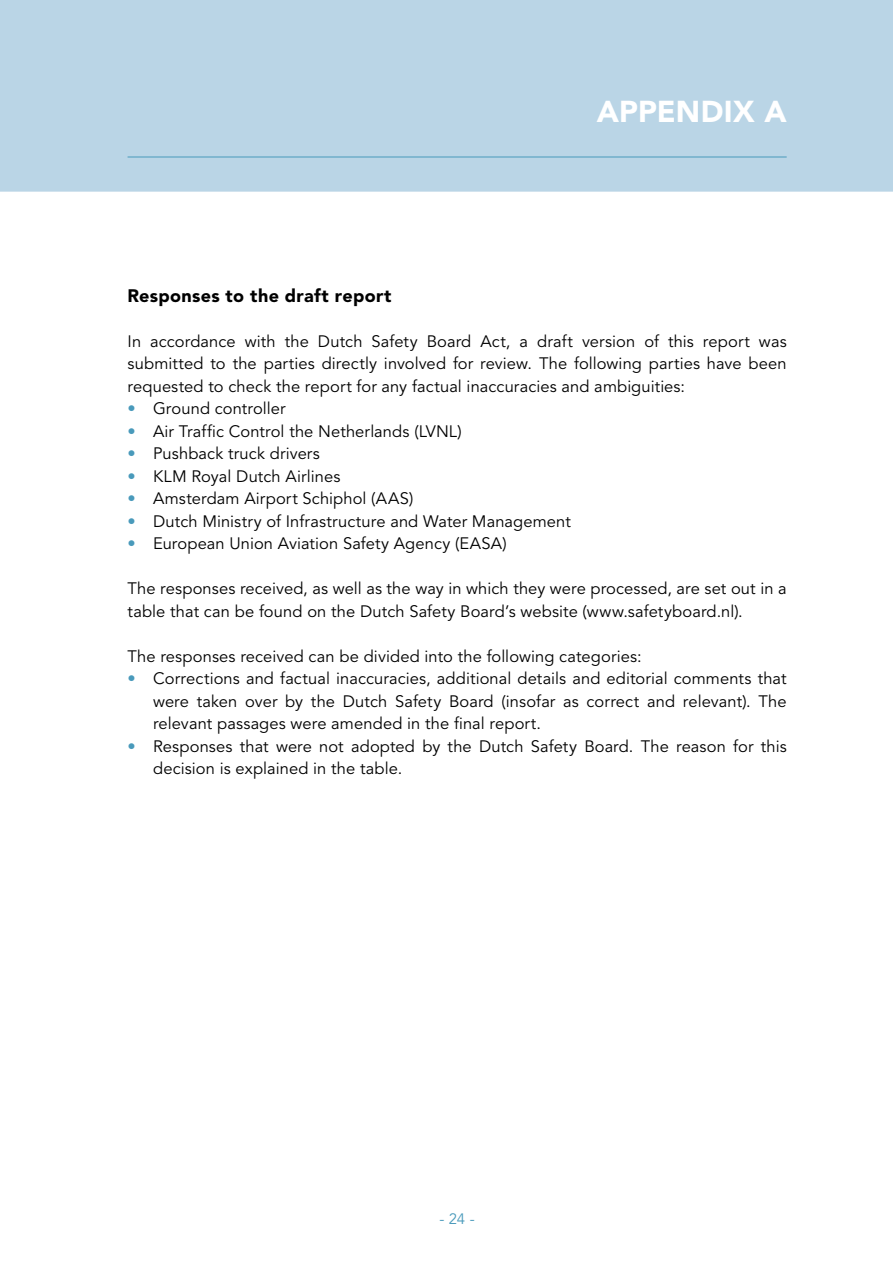
<style>
.page{position:relative;width:893px;height:1263px;background:#fff}
.page>*{position:absolute;margin:0;border:0;box-sizing:border-box;transform-origin:0 0}
.Hoofdstuk_kop_-nr{font:900 30px "Avenir LT Std";letter-spacing:.01em;color:#fff}
.Paragraaf_Kop_-nr{font:900 18px "Avenir LT Std";letter-spacing:.02em;color:#000}
.Bodytekst{font:16.5px/22.5px "Avenir LT Std";letter-spacing:.005em;color:#000;text-align:justify}
.t1{font:15px "Avenir LT Std";color:#499abb}
.s1{font-weight:900;color:#499abb}
</style>
<div class="page">
<div style="left:0;top:0;width:893px;height:192px;background:#bad5e6"></div>
<hr style="left:128px;top:157px;width:659px;height:1px;background:#499abb">
<p class="Hoofdstuk_kop_-nr" style="left:597px;top:93px;width:191px">APPENDIX A</p>
<p class="Paragraaf_Kop_-nr" style="left:128px;top:284px;width:265px">Responses to the draft report</p>
<p class="Bodytekst" style="left:128px;top:330px;width:661px">In accordance with the Dutch Safety Board Act, a draft version of this report was submitted to the parties directly involved for review. The following parties have been requested to check the report for any factual inaccuracies and ambiguities:</p>
<p class="Bodytekst" style="left:128px;top:398px;width:160px"><span class="s1">•</span> Ground controller</p>
<p class="Bodytekst" style="left:128px;top:420px;width:336px"><span class="s1">•</span> Air Traffic Control the Netherlands (LVNL)</p>
<p class="Bodytekst" style="left:128px;top:443px;width:194px"><span class="s1">•</span> Pushback truck drivers</p>
<p class="Bodytekst" style="left:128px;top:465px;width:214px"><span class="s1">•</span> KLM Royal Dutch Airlines</p>
<p class="Bodytekst" style="left:128px;top:488px;width:287px"><span class="s1">•</span> Amsterdam Airport Schiphol (AAS)</p>
<p class="Bodytekst" style="left:128px;top:510px;width:445px"><span class="s1">•</span> Dutch Ministry of Infrastructure and Water Management</p>
<p class="Bodytekst" style="left:128px;top:533px;width:381px"><span class="s1">•</span> European Union Aviation Safety Agency (EASA)</p>
<p class="Bodytekst" style="left:128px;top:578px;width:661px">The responses received, as well as the way in which they were processed, are set out in a table that can be found on the Dutch Safety Board’s website (www.safetyboard.nl).</p>
<p class="Bodytekst" style="left:128px;top:645px;width:516px">The responses received can be divided into the following categories:</p>
<p class="Bodytekst" style="left:153px;top:668px;width:635px;text-indent:-26px"><span class="s1">•</span> Corrections and factual inaccuracies, additional details and editorial comments that were taken over by the Dutch Safety Board (insofar as correct and relevant). The relevant passages were amended in the final report.</p>
<p class="Bodytekst" style="left:153px;top:735px;width:635px;text-indent:-26px"><span class="s1">•</span> Responses that were not adopted by the Dutch Safety Board. The reason for this decision is explained in the table.</p>
<p class="t1" style="left:439px;top:1210px;width:37px">- 24 -</p>
</div>
